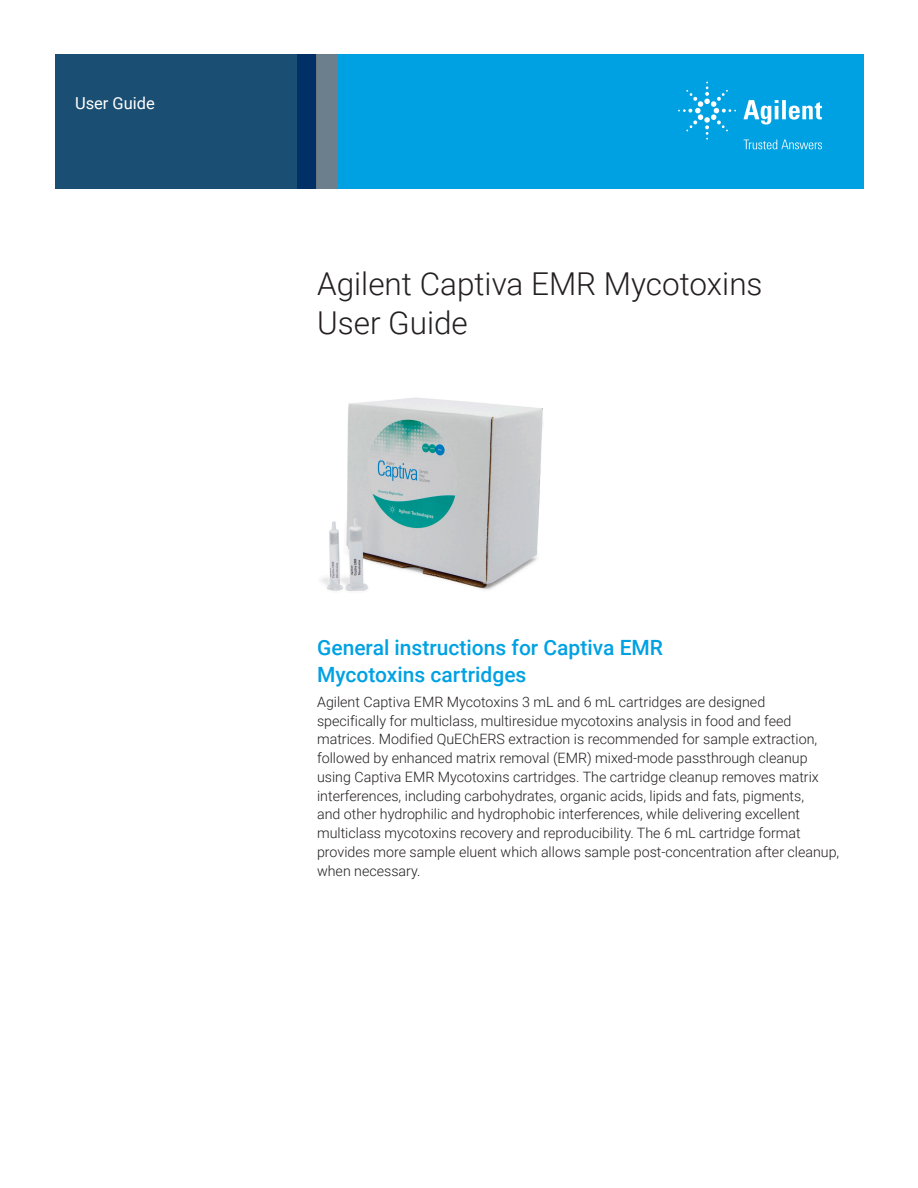
<style>
.page{position:relative;width:918px;height:1188px;background:#fff}
.page>*{position:absolute;margin:0;border:0;box-sizing:border-box;transform-origin:0 0}
.t1{font:300 31.5px/39px "Roboto";color:#231f20}
.Text{font:500 21px/27px "Roboto";color:#00a1e3}
.Doctype{font:16.5px "Roboto";color:#fff}
.Text-2{font:300 14.25px/18.8px "Roboto";color:#231f20}
</style>
<div class="page">
<div style="left:297px;top:54px;width:567px;height:135px;background:#00a1e3"></div>
<svg style="left:55px;top:54px;width:261px;height:135px;background:#184b71"></svg>
<div style="left:316px;top:54px;width:22px;height:135px;background:#6b808c"></div>
<img style="left:321px;top:397px;width:222px;height:194px">
<svg style="left:743px;top:100px;width:79px;height:25px"></svg>
<svg style="left:678px;top:82px;width:58px;height:58px"></svg>
<svg style="left:744px;top:140px;width:78px;height:9px"></svg>
<p class="Doctype" style="left:75px;top:91px;width:82px">User Guide</p>
<p class="t1" style="left:317px;top:263px;width:447px">Agilent Captiva EMR Mycotoxins<br>User Guide</p>
<p class="Text" style="left:317px;top:633px;width:347px">General instructions for Captiva EMR<br>Mycotoxins cartridges</p>
<p class="Text-2" style="left:317px;top:692px;width:524px">Agilent Captiva EMR Mycotoxins 3 mL and 6 mL cartridges are designed<br>specifically for multiclass, multiresidue mycotoxins analysis in food and feed matrices. Modified QuEChERS extraction is recommended for sample extraction, followed by enhanced matrix removal (EMR) mixed-mode passthrough cleanup using Captiva EMR Mycotoxins cartridges. The cartridge cleanup removes matrix interferences, including carbohydrates, organic acids, lipids and fats, pigments,<br>and other hydrophilic and hydrophobic interferences, while delivering excellent multiclass mycotoxins recovery and reproducibility. The 6 mL cartridge format provides more sample eluent which allows sample post-concentration after cleanup, when necessary.</p>
</div>
